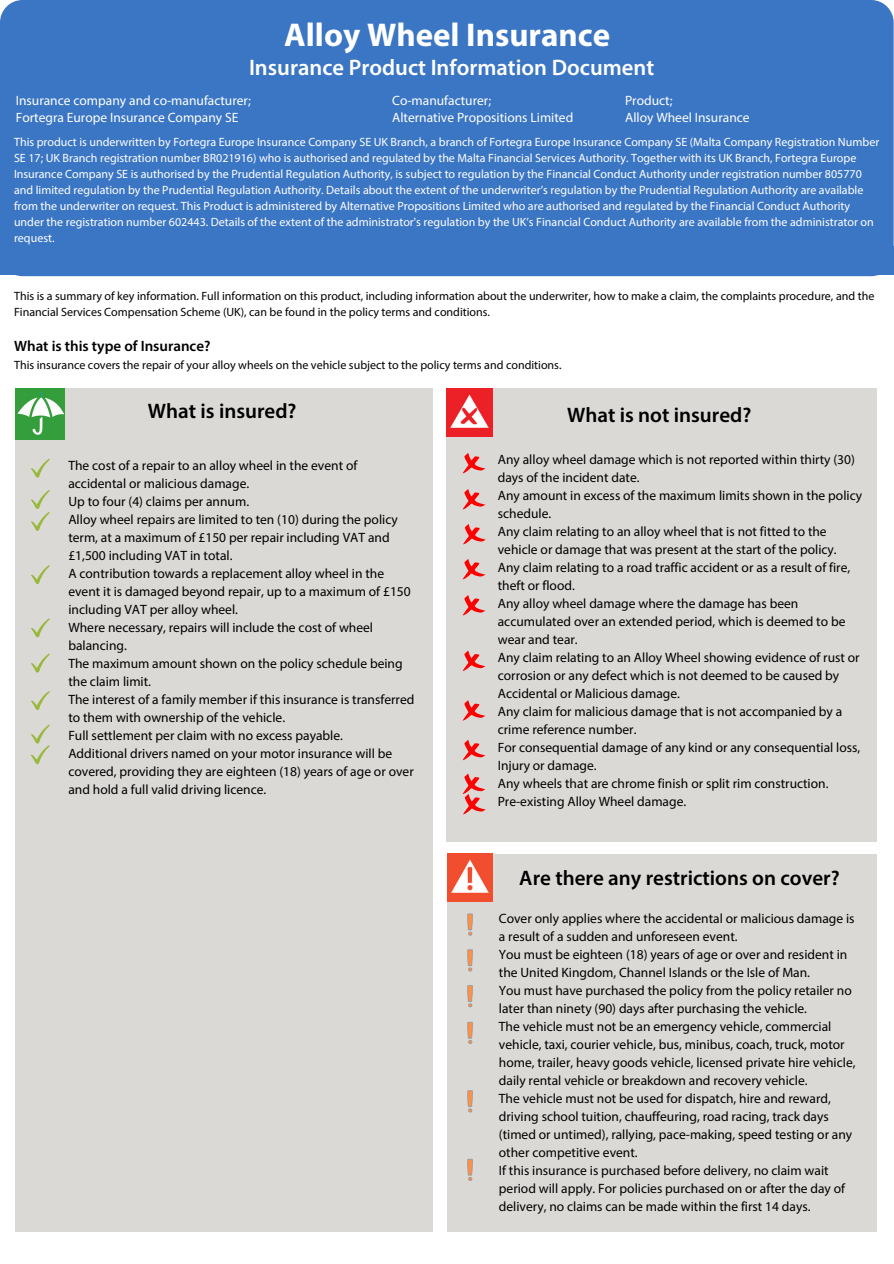
<style>
.page{position:relative;width:894px;height:1264px;background:#fff}
.page>*{position:absolute;margin:0;border:0;box-sizing:border-box;transform-origin:0 0}
.t1{font:700 33px "Myriad Pro";color:#fff}
.t2{font:600 22.5px "Myriad Pro";color:#fff}
.t3{font:600 21px "Myriad Pro";color:#000}
.t4{font:600 15px "Myriad Pro";color:#000}
.t5{font:13.5px/18px "Myriad Pro";color:#000}
.t6{font:13.5px "Myriad Pro";color:#fff}
.t7{font:12px/16px "Myriad Pro";color:#fff}
.t8{font:12px/16px "Myriad Pro";color:#000}
</style>
<div class="page">
<div style="left:0;top:0;width:893px;height:276px;background:#3b76c4;border-radius:23px"></div>
<div style="left:16px;top:388px;width:417px;height:843px;background:#dad9d6"></div>
<div style="left:446px;top:388px;width:430px;height:453px;background:#dad9d6"></div>
<div style="left:446px;top:853px;width:430px;height:378px;background:#dad9d6"></div>
<img style="left:16px;top:388px;width:48px;height:52px">
<img style="left:446px;top:388px;width:47px;height:48px">
<img style="left:447px;top:853px;width:45px;height:48px">
<svg style="left:31px;top:458px;width:19px;height:19px"></svg>
<svg style="left:31px;top:653px;width:19px;height:19px"></svg>
<svg style="left:31px;top:490px;width:19px;height:41px"></svg>
<svg style="left:31px;top:565px;width:19px;height:19px"></svg>
<svg style="left:31px;top:618px;width:19px;height:19px"></svg>
<svg style="left:463px;top:453px;width:22px;height:20px"></svg>
<svg style="left:463px;top:489px;width:22px;height:20px"></svg>
<svg style="left:463px;top:524px;width:22px;height:20px"></svg>
<svg style="left:463px;top:559px;width:22px;height:20px"></svg>
<svg style="left:463px;top:595px;width:22px;height:20px"></svg>
<svg style="left:462px;top:650px;width:23px;height:21px"></svg>
<svg style="left:467px;top:913px;width:5px;height:22px"></svg>
<svg style="left:467px;top:949px;width:5px;height:22px"></svg>
<svg style="left:467px;top:985px;width:5px;height:22px"></svg>
<svg style="left:467px;top:1021px;width:5px;height:23px"></svg>
<svg style="left:467px;top:1090px;width:5px;height:22px"></svg>
<div style="left:0;top:246px;width:893px;height:29px;background:#3b76c4"></div>
<svg style="left:31px;top:691px;width:19px;height:19px"></svg>
<svg style="left:463px;top:700px;width:22px;height:20px"></svg>
<svg style="left:462px;top:740px;width:23px;height:20px"></svg>
<svg style="left:467px;top:1158px;width:5px;height:22px"></svg>
<svg style="left:31px;top:724px;width:19px;height:40px"></svg>
<svg style="left:462px;top:773px;width:23px;height:41px"></svg>
<p class="t1" style="left:284px;top:21px;width:327px">Alloy Wheel Insurance</p>
<h3 class="t2" style="left:249px;top:58px;width:406px">Insurance Product Information Document</h3>
<p class="t6" style="left:16px;top:95px;width:236px">Insurance company and co-manufacturer;</p>
<p class="t6" style="left:16px;top:111px;width:224px">Fortegra Europe Insurance Company SE</p>
<p class="t6" style="left:392px;top:95px;width:100px">Co-manufacturer;</p>
<p class="t6" style="left:392px;top:111px;width:182px">Alternative Propositions Limited</p>
<p class="t6" style="left:625px;top:95px;width:49px">Product;</p>
<p class="t6" style="left:625px;top:111px;width:126px">Alloy Wheel Insurance</p>
<p class="t7" style="left:14px;top:135px;width:866px">This product is underwritten by Fortegra Europe Insurance Company SE UK Branch, a branch of Fortegra Europe Insurance Company SE (Malta Company Registration Number SE 17; UK Branch registration number BR021916) who is authorised and regulated by the Malta Financial Services Authority. Together with its UK Branch, Fortegra Europe Insurance Company SE is authorised by the Prudential Regulation Authority, is subject to regulation by the Financial Conduct Authority under registration number 805770 and limited regulation by the Prudential Regulation Authority. Details about the extent of the underwriter’s regulation by the Prudential Regulation Authority are available from the underwriter on request. This Product is administered by Alternative Propositions Limited who are authorised and regulated by the Financial Conduct Authority under the registration number 602443. Details of the extent of the administrator's regulation by the UK’s Financial Conduct Authority are available from the administrator on request.</p>
<h3 class="t8" style="left:14px;top:288px;width:861px">This is a summary of key information. Full information on this product, including information about the underwriter, how to make a claim, the complaints procedure, and the<br>Financial Services Compensation Scheme (UK), can be found in the policy terms and conditions.</h3>
<h3 class="t4" style="left:14px;top:339px;width:198px">What is this type of Insurance?</h3>
<h3 class="t8" style="left:14px;top:357px;width:549px">This insurance covers the repair of your alloy wheels on the vehicle subject to the policy terms and conditions.</h3>
<h3 class="t3" style="left:148px;top:402px;width:150px">What is insured?</h3>
<p class="t3" style="left:567px;top:406px;width:186px">What is not insured?</p>
<p class="t5" style="left:68px;top:457px;width:347px">The cost of a repair to an alloy wheel in the event of accidental or malicious damage.<br>Up to four (4) claims per annum.<br>Alloy wheel repairs are limited to ten (10) during the policy term, at a maximum of £150 per repair including VAT and £1,500 including VAT in total.<br>A contribution towards a replacement alloy wheel in the event it is damaged beyond repair, up to a maximum of £150 including VAT per alloy wheel.<br>Where necessary, repairs will include the cost of wheel balancing.<br>The maximum amount shown on the policy schedule being the claim limit.<br>The interest of a family member if this insurance is transferred to them with ownership of the vehicle.<br>Full settlement per claim with no excess payable.<br>Additional drivers named on your motor insurance will be covered, providing they are eighteen (18) years of age or over</p>
<p class="t5" style="left:68px;top:781px;width:199px">and hold a full valid driving licence.</p>
<p class="t5" style="left:497px;top:451px;width:366px">Any alloy wheel damage which is not reported within thirty (30) days of the incident date.<br>Any amount in excess of the maximum limits shown in the policy schedule.<br>Any claim relating to an alloy wheel that is not fitted to the vehicle or damage that was present at the start of the policy.<br>Any claim relating to a road traffic accident or as a result of fire, theft or flood.<br>Any alloy wheel damage where the damage has been accumulated over an extended period, which is deemed to be wear and tear.<br>Any claim relating to an Alloy Wheel showing evidence of rust or corrosion or any defect which is not deemed to be caused by Accidental or Malicious damage.<br>Any claim for malicious damage that is not accompanied by a crime reference number.<br>For consequential damage of any kind or any consequential loss, Injury or damage.<br>Any wheels that are chrome finish or split rim construction.<br>Pre-existing Alloy Wheel damage.</p>
<p class="t3" style="left:519px;top:869px;width:322px">Are there any restrictions on cover?</p>
<p class="t5" style="left:498px;top:910px;width:358px">Cover only applies where the accidental or malicious damage is a result of a sudden and unforeseen event.<br>You must be eighteen (18) years of age or over and resident in the United Kingdom, Channel Islands or the Isle of Man.<br>You must have purchased the policy from the policy retailer no later than ninety (90) days after purchasing the vehicle.<br>The vehicle must not be an emergency vehicle, commercial vehicle, taxi, courier vehicle, bus, minibus, coach, truck, motor home, trailer, heavy goods vehicle, licensed private hire vehicle, daily rental vehicle or breakdown and recovery vehicle.<br>The vehicle must not be used for dispatch, hire and reward, driving school tuition, chauffeuring, road racing, track days (timed or untimed), rallying, pace-making, speed testing or any other competitive event.<br>If this insurance is purchased before delivery, no claim wait period will apply. For policies purchased on or after the day of delivery, no claims can be made within the first 14 days.</p>
</div>
